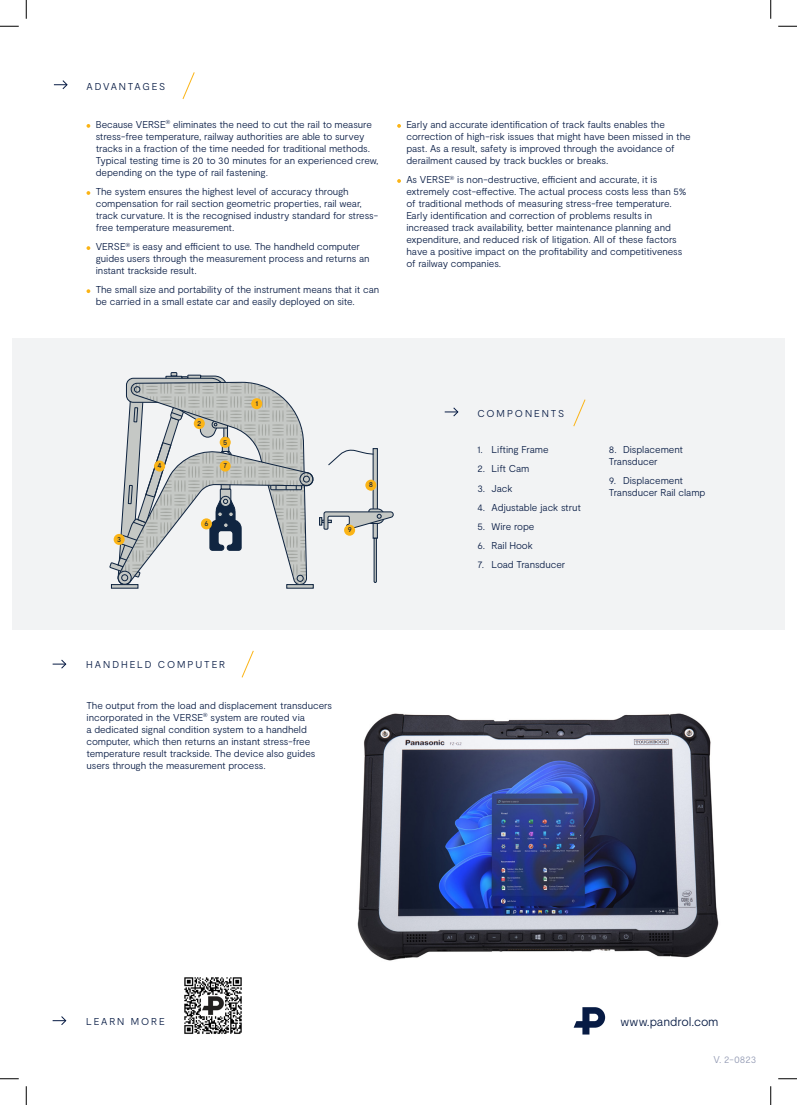
<style>
.page{position:relative;width:797px;height:1105px;background:#fff}
.page>*{position:absolute;margin:0;border:0;box-sizing:border-box;transform-origin:0 0}
.sub_headings{font:300 12.5px "Moderat";letter-spacing:-.005em;color:#071b44}
.DETAIL_TITLE{font:300 10px/12px "Moderat";letter-spacing:-.01em;color:#071b44}
.sub_headings-2{font:300 10px "Moderat";letter-spacing:.19em;color:#071b44}
.CONTACT_DETAILS{font:300 10px "Moderat";letter-spacing:.19em;color:#071b44}
.sub_headings-3{font:300 10px "Moderat";letter-spacing:.16em;color:#071b44}
.DETAIL_TITLE-2{font:300 10px "Moderat";color:#959cb5}
.t1{font:7.5px "Moderat";color:#071b44}
</style>
<div class="page">
<div style="left:12px;top:338px;width:773px;height:292px;background:#f2f3f4"></div>
<hr style="left:287px;top:585px;width:26px;height:3px;background:#d0d2ce">
<hr style="left:111px;top:585px;width:27px;height:3px;background:#d0d2ce">
<svg style="left:109px;top:372px;width:285px;height:214px"></svg>
<svg style="left:118px;top:571px;width:13px;height:13px"></svg>
<div style="left:118px;top:571px;width:14px;height:14px;border:1px solid #112744;border-radius:50%"></div>
<div style="left:121px;top:574px;width:7px;height:7px;border:1px solid #112744;border-radius:50%"></div>
<svg style="left:573px;top:399px;width:13px;height:28px"></svg>
<svg style="left:444px;top:407px;width:14px;height:10px"></svg>
<div style="left:154px;top:460px;width:11px;height:12px;background:#fbb416;border-radius:50%"></div>
<div style="left:194px;top:418px;width:11px;height:11px;background:#fbb416;border-radius:50%"></div>
<div style="left:114px;top:534px;width:11px;height:11px;background:#fbb416;border-radius:50%"></div>
<svg style="left:53px;top:1016px;width:14px;height:9px"></svg>
<svg style="left:182px;top:72px;width:13px;height:27px"></svg>
<svg style="left:54px;top:80px;width:14px;height:10px"></svg>
<svg style="left:86px;top:124px;width:4px;height:4px"></svg>
<svg style="left:86px;top:191px;width:4px;height:4px"></svg>
<svg style="left:86px;top:246px;width:4px;height:4px"></svg>
<svg style="left:86px;top:289px;width:4px;height:4px"></svg>
<svg style="left:397px;top:124px;width:4px;height:4px"></svg>
<svg style="left:397px;top:179px;width:4px;height:4px"></svg>
<div style="left:220px;top:437px;width:11px;height:11px;background:#fbb416;border-radius:50%"></div>
<div style="left:220px;top:460px;width:11px;height:12px;background:#fbb416;border-radius:50%"></div>
<div style="left:201px;top:518px;width:11px;height:11px;background:#fbb416;border-radius:50%"></div>
<div style="left:251px;top:398px;width:11px;height:11px;background:#fbb416;border-radius:50%"></div>
<div style="left:365px;top:480px;width:11px;height:11px;background:#fbb416;border-radius:50%"></div>
<div style="left:344px;top:525px;width:11px;height:11px;background:#fbb416;border-radius:50%"></div>
<svg style="left:241px;top:650px;width:13px;height:28px"></svg>
<svg style="left:53px;top:659px;width:14px;height:10px"></svg>
<svg style="left:573px;top:1007px;width:32px;height:27px"></svg>
<img style="left:184px;top:977px;width:58px;height:57px">
<img style="left:357px;top:713px;width:362px;height:248px">
<svg style="left:0;top:25px;width:19px;height:2px"></svg>
<svg style="left:778px;top:25px;width:19px;height:2px"></svg>
<svg style="left:0;top:1078px;width:19px;height:1px"></svg>
<svg style="left:778px;top:1078px;width:19px;height:1px"></svg>
<svg style="left:25px;top:0;width:2px;height:19px"></svg>
<svg style="left:25px;top:1086px;width:2px;height:19px"></svg>
<svg style="left:770px;top:0;width:1px;height:19px"></svg>
<svg style="left:770px;top:1086px;width:1px;height:19px"></svg>
<p class="sub_headings-3" style="left:87px;top:80px;width:80px">ADVANTAGES</p>
<p class="DETAIL_TITLE" style="left:96px;top:118px;width:284px">Because VERSE<sup>®</sup> eliminates the need to cut the rail to measure stress-free temperature, railway authorities are able to survey tracks in a fraction of the time needed for traditional methods.<br>Typical testing time is 20 to 30 minutes for an experienced crew, depending on the type of rail fastening.</p>
<p class="DETAIL_TITLE" style="left:96px;top:185px;width:284px">The system ensures the highest level of accuracy through compensation for rail section geometric properties, rail wear, track curvature. It is the recognised industry standard for stress&shy;free temperature measurement.</p>
<p class="DETAIL_TITLE" style="left:96px;top:241px;width:275px">VERSE<sup>®</sup> is easy and efficient to use. The handheld computer guides users through the measurement process and returns an instant trackside result.</p>
<p class="DETAIL_TITLE" style="left:96px;top:284px;width:285px">The small size and portability of the instrument means that it can be carried in a small estate car and easily deployed on site.</p>
<p class="DETAIL_TITLE" style="left:406px;top:118px;width:286px">Early and accurate identification of track faults enables the correction of high-risk issues that might have been missed in the past. As a result, safety is improved through the avoidance of derailment caused by track buckles or breaks.</p>
<p class="DETAIL_TITLE" style="left:406px;top:173px;width:282px">As VERSE<sup>®</sup> is non-destructive, efficient and accurate, it is extremely cost-effective. The actual process costs less than 5% of traditional methods of measuring stress-free temperature.<br>Early identification and correction of problems results in increased track availability, better maintenance planning and expenditure, and reduced risk of litigation. All of these factors have a positive impact on the profitability and competitiveness of railway companies.</p>
<p class="t1" style="left:117px;top:535px;width:6px">3</p>
<p class="t1" style="left:157px;top:461px;width:6px">4</p>
<p class="t1" style="left:197px;top:419px;width:6px">2</p>
<p class="t1" style="left:223px;top:438px;width:6px">5</p>
<p class="t1" style="left:223px;top:461px;width:5px">7</p>
<p class="t1" style="left:204px;top:519px;width:6px">6</p>
<p class="t1" style="left:255px;top:399px;width:4px">1</p>
<p class="t1" style="left:348px;top:526px;width:5px">9</p>
<p class="t1" style="left:369px;top:481px;width:6px">8</p>
<p class="CONTACT_DETAILS" style="left:86px;top:658px;width:140px">HANDHELD COMPUTER</p>
<p class="DETAIL_TITLE" style="left:86px;top:699px;width:247px">The output from the load and displacement transducers incorporated in the VERSE<sup>®</sup> system are routed via<br>a dedicated signal condition system to a handheld computer, which then returns an instant stress-free temperature result trackside. The device also guides users through the measurement process.</p>
<p class="sub_headings-2" style="left:477px;top:407px;width:88px">COMPONENTS</p>
<p class="DETAIL_TITLE" style="left:477px;top:444px;width:73px">1. Lifting Frame</p>
<p class="DETAIL_TITLE" style="left:477px;top:463px;width:54px">2. Lift Cam</p>
<p class="DETAIL_TITLE" style="left:477px;top:482px;width:37px">3. Jack</p>
<p class="DETAIL_TITLE" style="left:477px;top:501px;width:105px">4. Adjustable jack strut</p>
<p class="DETAIL_TITLE" style="left:477px;top:520px;width:58px">5. Wire rope</p>
<p class="DETAIL_TITLE" style="left:477px;top:539px;width:57px">6. Rail Hook</p>
<p class="DETAIL_TITLE" style="left:477px;top:558px;width:89px">7. Load Transducer</p>
<p class="DETAIL_TITLE" style="left:609px;top:444px;width:76px">8. Displacement<br>Transducer</p>
<p class="DETAIL_TITLE" style="left:609px;top:475px;width:98px">9. Displacement<br>Transducer Rail clamp</p>
<p class="sub_headings-2" style="left:86px;top:1015px;width:80px">LEARN MORE</p>
<p class="sub_headings" style="left:620px;top:1014px;width:100px">www.pandrol.com</p>
<p class="DETAIL_TITLE-2" style="left:713px;top:1054px;width:44px">V. 2-0823</p>
</div>
